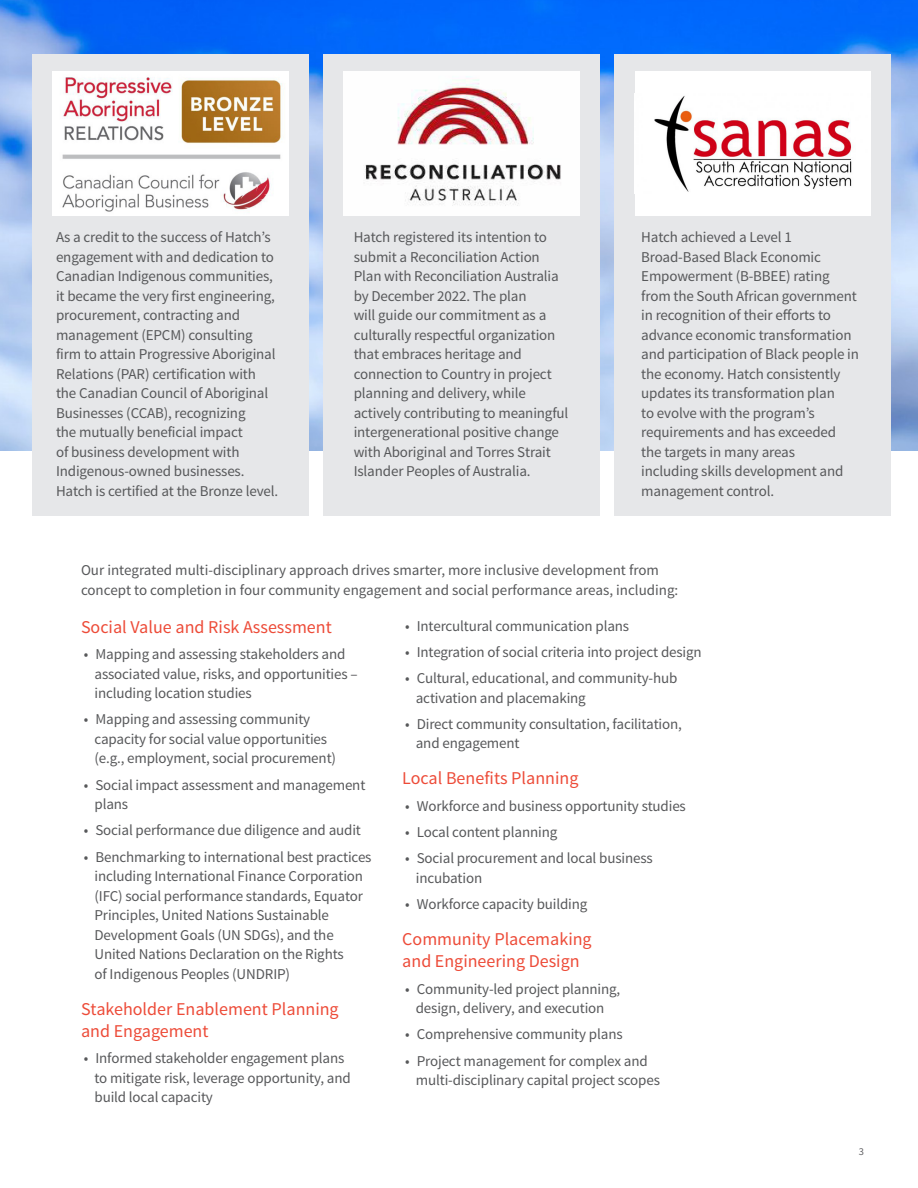
<style>
.page{position:relative;width:918px;height:1188px;background:#fff}
.page>*{position:absolute;margin:0;border:0;box-sizing:border-box;transform-origin:0 0}
.t1{font:18px/22.5px "Source Sans Pro";color:#ed4b38}
.t2{font:15px/19.5px "Source Sans Pro";letter-spacing:-.01em;color:#57585a}
.t3{font:10.5px "Source Sans Pro";color:#636366}
</style>
<div class="page">
<img style="left:0;top:0;width:918px;height:450px">
<div style="left:32px;top:54px;width:277px;height:461px;background:#e6e7e9"></div>
<div style="left:323px;top:54px;width:277px;height:461px;background:#e6e7e9"></div>
<div style="left:614px;top:54px;width:277px;height:461px;background:#e6e7e9"></div>
<img style="left:53px;top:72px;width:236px;height:144px">
<img style="left:344px;top:72px;width:236px;height:144px">
<div style="left:635px;top:72px;width:236px;height:144px;background:#fff"></div>
<img style="left:654px;top:95px;width:198px;height:97px">
<p class="t2" style="left:56px;top:228px;width:224px">As a credit to the success of Hatch’s engagement with and dedication to Canadian Indigenous communities, it became the very first engineering, procurement, contracting and management (EPCM) consulting firm to attain Progressive Aboriginal Relations (PAR) certification with the Canadian Council of Aboriginal Businesses (CCAB), recognizing<br>the mutually beneficial impact<br>of business development with Indigenous-owned businesses.<br>Hatch is certified at the Bronze level.</p>
<p class="t2" style="left:354px;top:228px;width:216px">Hatch registered its intention to submit a Reconciliation Action<br>Plan with Reconciliation Australia by December 2022. The plan<br>will guide our commitment as a culturally respectful organization that embraces heritage and connection to Country in project planning and delivery, while actively contributing to meaningful intergenerational positive change with Aboriginal and Torres Strait<br>Islander Peoples of Australia.</p>
<p class="t2" style="left:641px;top:228px;width:219px">Hatch achieved a Level 1<br>Broad-Based Black Economic<br>Empowerment (B-BBEE) rating from the South African government in recognition of their efforts to advance economic transformation and participation of Black people in the economy. Hatch consistently updates its transformation plan<br>to evolve with the program’s requirements and has exceeded the targets in many areas<br>including skills development and management control.</p>
<p class="t2" style="left:81px;top:561px;width:599px">Our integrated multi-disciplinary approach drives smarter, more inclusive development from concept to completion in four community engagement and social performance areas, including:</p>
<p class="t2" style="left:405px;top:616px;width:226px">• Intercultural communication plans</p>
<p class="t2" style="left:405px;top:642px;width:298px">• Integration of social criteria into project design</p>
<p class="t2" style="left:416px;top:669px;width:263px;text-indent:-11px">• Cultural, educational, and community-hub activation and placemaking</p>
<p class="t2" style="left:416px;top:714px;width:268px;text-indent:-11px">• Direct community consultation, facilitation, and engagement</p>
<p class="t1" style="left:402px;top:767px;width:178px">Local Benefits Planning</p>
<p class="t2" style="left:405px;top:796px;width:282px">• Workforce and business opportunity studies</p>
<p class="t2" style="left:405px;top:822px;width:154px">• Local content planning</p>
<p class="t2" style="left:416px;top:849px;width:239px;text-indent:-11px">• Social procurement and local business incubation</p>
<p class="t2" style="left:405px;top:894px;width:184px">• Workforce capacity building</p>
<p class="t1" style="left:402px;top:928px;width:191px">Community Placemaking and Engineering Design</p>
<p class="t2" style="left:405px;top:979px;width:217px;text-align:center">• Community-led project planning, design, delivery, and execution</p>
<p class="t2" style="left:405px;top:1025px;width:219px">• Comprehensive community plans</p>
<p class="t2" style="left:416px;top:1051px;width:246px;text-indent:-11px">• Project management for complex and multi-disciplinary capital project scopes</p>
<p class="t1" style="left:81px;top:616px;width:252px">Social Value and Risk Assessment</p>
<p class="t2" style="left:94px;top:645px;width:265px;text-indent:-11px">• Mapping and assessing stakeholders and associated value, risks, and opportunities – including location studies</p>
<p class="t2" style="left:94px;top:710px;width:243px;text-indent:-11px">• Mapping and assessing community capacity for social value opportunities (e.g., employment, social procurement)</p>
<p class="t2" style="left:94px;top:775px;width:272px;text-indent:-11px">• Social impact assessment and management plans</p>
<p class="t2" style="left:84px;top:821px;width:279px">• Social performance due diligence and audit</p>
<p class="t2" style="left:94px;top:847px;width:279px;text-indent:-11px">• Benchmarking to international best practices including International Finance Corporation (IFC) social performance standards, Equator Principles, United Nations Sustainable Development Goals (UN SDGs), and the United Nations Declaration on the Rights<br>of Indigenous Peoples (UNDRIP)</p>
<p class="t1" style="left:81px;top:998px;width:259px">Stakeholder Enablement Planning and Engagement</p>
<p class="t2" style="left:94px;top:1049px;width:258px;text-indent:-11px">• Informed stakeholder engagement plans to mitigate risk, leverage opportunity, and build local capacity</p>
<p class="t3" style="left:859px;top:1145px;width:7px">3</p>
</div>
